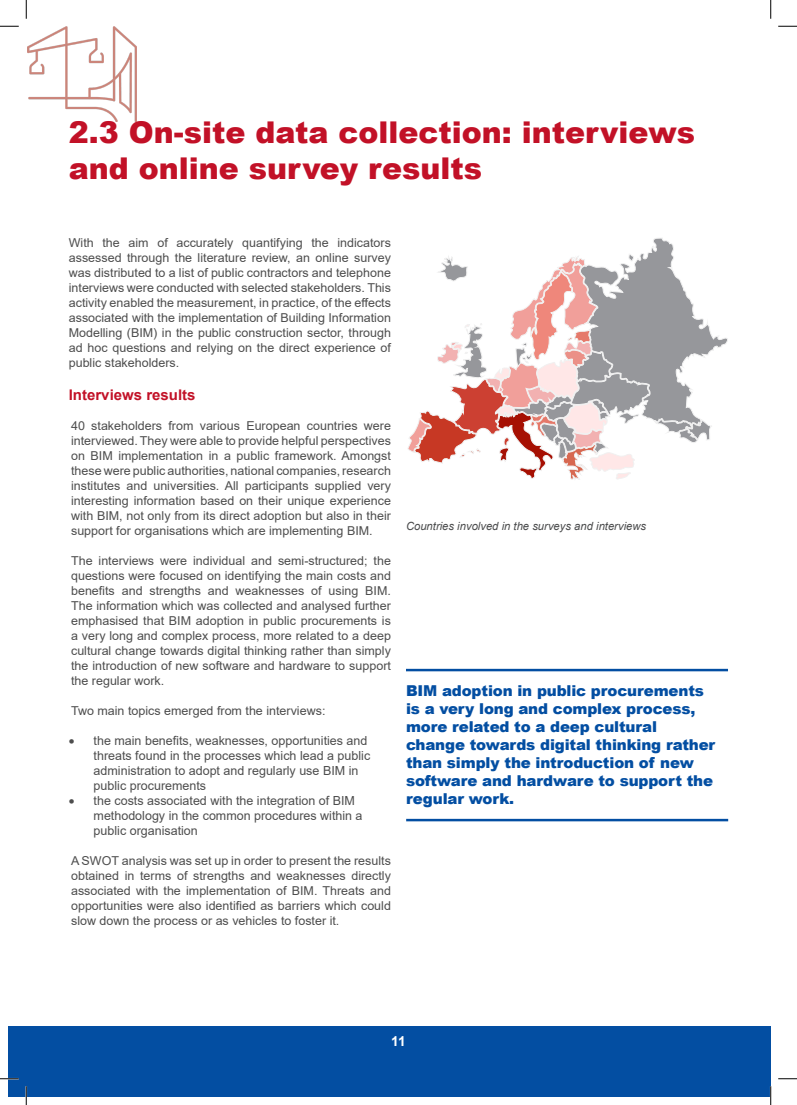
<style>
.page{position:relative;width:797px;height:1105px;background:#fff}
.page>*{position:absolute;margin:0;border:0;box-sizing:border-box;transform-origin:0 0}
.titolo_paragrafo{font:900 30px/36px "Arial";color:#c21127}
.TESTO_HANDBOOK{font:900 15px/18px "Arial";letter-spacing:-.01em;color:#034ea2}
.titolo_per_box_case{font:700 14.75px "Arial";color:#c21127}
.t1{font:700 13.75px "Arial";color:#fff}
.t2{font:12.5px/15px "Arial";color:#4d4d4d}
.testo_puntato{font:12.25px/15px "Arial";color:#4d4d4d;text-align:justify}
.TESTO_HANDBOOK-2{font:12.25px/15px "Arial";color:#4d4d4d;text-align:justify}
.didascalia{font:italic 11.25px "Arial";color:#4b4c4d}
</style>
<div class="page">
<img style="left:27px;top:26px;width:110px;height:96px">
<div style="left:9px;top:1025px;width:17px;height:71px;background:#034ea2"></div>
<div style="left:26px;top:1025px;width:744px;height:71px;background:#034ea2"></div>
<svg style="left:408px;top:238px;width:320px;height:242px"></svg>
<hr style="left:406px;top:669px;width:322px;height:2px;background:#034ea2">
<hr style="left:406px;top:819px;width:322px;height:2px;background:#034ea2">
<svg style="left:0;top:25px;width:19px;height:2px"></svg>
<svg style="left:778px;top:25px;width:19px;height:2px"></svg>
<svg style="left:0;top:1078px;width:19px;height:1px"></svg>
<svg style="left:778px;top:1078px;width:19px;height:1px"></svg>
<svg style="left:25px;top:0;width:2px;height:19px"></svg>
<svg style="left:25px;top:1086px;width:2px;height:19px"></svg>
<svg style="left:770px;top:0;width:1px;height:19px"></svg>
<svg style="left:770px;top:1086px;width:1px;height:19px"></svg>
<p class="titolo_paragrafo" style="left:69px;top:114px;width:628px">2.3 On-site data collection: interviews and online survey results</p>
<p class="TESTO_HANDBOOK-2" style="left:69px;top:235px;width:324px">With the aim of accurately quantifying the indicators assessed through the literature review, an online survey was distributed to a list of public contractors and telephone interviews were conducted with selected stakeholders. This activity enabled the measurement, in practice, of the effects associated with the implementation of Building Information Modelling (BIM) in the public construction sector, through ad hoc questions and relying on the direct experience of public stakeholders.</p>
<p class="titolo_per_box_case" style="left:69px;top:384px;width:128px">Interviews results</p>
<p class="testo_puntato" style="left:71px;top:418px;width:321px">40 stakeholders from various European countries were interviewed. They were able to provide helpful perspectives on BIM implementation in a public framework. Amongst these were public authorities, national companies, research institutes and universities. All participants supplied very interesting information based on their unique experience with BIM, not only from its direct adoption but also in their support for organisations which are implementing BIM.</p>
<p class="testo_puntato" style="left:71px;top:553px;width:321px">The interviews were individual and semi-structured; the questions were focused on identifying the main costs and benefits and strengths and weaknesses of using BIM.<br>The information which was collected and analysed further emphasised that BIM adoption in public procurements is a very long and complex process, more related to a deep cultural change towards digital thinking rather than simply the introduction of new software and hardware to support the regular work.</p>
<p class="testo_puntato" style="left:71px;top:703px;width:256px">Two main topics emerged from the interviews:</p>
<p class="t2" style="left:94px;top:733px;width:278px;text-indent:-25px">• the main benefits, weaknesses, opportunities and threats found in the processes which lead a public administration to adopt and regularly use BIM in public procurements</p>
<p class="t2" style="left:94px;top:793px;width:270px;text-indent:-25px">• the costs associated with the integration of BIM methodology in the common procedures within a public organisation</p>
<p class="testo_puntato" style="left:71px;top:853px;width:321px">A SWOT analysis was set up in order to present the results obtained in terms of strengths and weaknesses directly associated with the implementation of BIM. Threats and opportunities were also identified as barriers which could slow down the process or as vehicles to foster it.</p>
<p class="didascalia" style="left:406px;top:519px;width:242px">Countries involved in the surveys and interviews</p>
<p class="TESTO_HANDBOOK" style="left:406px;top:681px;width:311px">BIM adoption in public procurements is a very long and complex process, more related to a deep cultural change towards digital thinking rather than simply the introduction of new software and hardware to support the regular work.</p>
<p class="t1" style="left:391px;top:1032px;width:16px">11</p>
</div>
